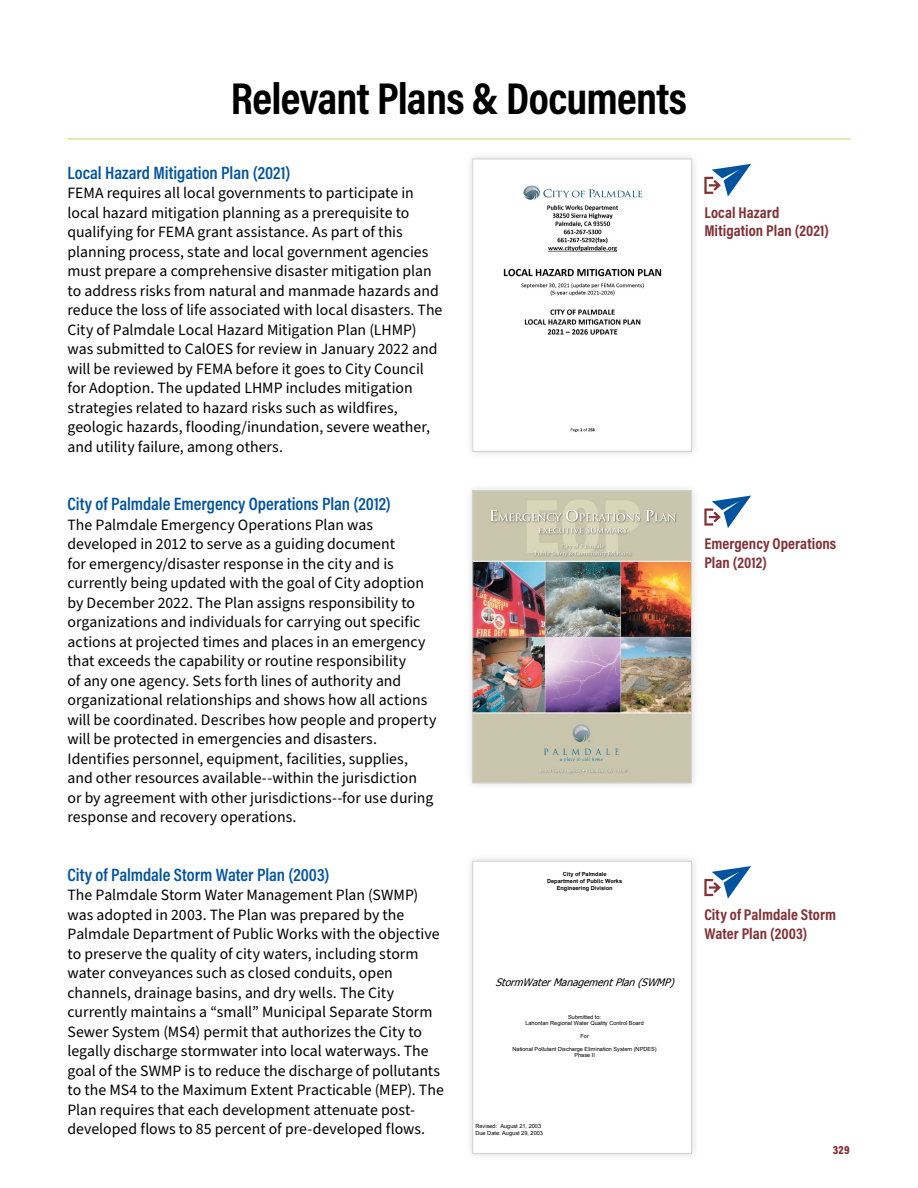
<style>
.page{position:relative;width:918px;height:1188px;background:#fff}
.page>*{position:absolute;margin:0;border:0;box-sizing:border-box;transform-origin:0 0}
.Header_1{font:700 45px "Acumin Pro Cond";letter-spacing:-.015em;color:#000}
.Body_Copy{font:600 18px "Acumin Pro Cond";letter-spacing:-.005em;color:#00539f}
.Header_3{font:600 18px "Acumin Pro Cond";letter-spacing:-.005em;color:#00539f}
.Body_Copy-2{font:15.75px/19.5px "Source Sans Pro";color:#000}
.Header_4{font:700 15.75px/18.9px "Acumin Pro Cond";letter-spacing:.005em;color:#823135}
.t1{font:900 12px "Acumin Pro Cond";color:#823135}
.t2{font:italic 10.35px "Tahoma";color:#000}
.t3{font:5.55px/6.4px "Arial";color:#000;text-align:center}
.t4{font:700 5.55px/7.1px "Arial";color:#000;text-align:center}
</style>
<div class="page">
<div style="left:465px;top:151px;width:234px;height:308px;background:#000;opacity:.15"></div>
<img style="left:475px;top:161px;width:215px;height:288px">
<div style="left:473px;top:159px;width:219px;height:292px;border:1px solid #d1d3d4"></div>
<div style="left:465px;top:483px;width:234px;height:308px;background:#000;opacity:.15"></div>
<img style="left:475px;top:492px;width:215px;height:289px">
<div style="left:473px;top:490px;width:219px;height:293px;border:1px solid #d1d3d4"></div>
<hr style="left:68px;top:138px;width:782px;height:2px;background:#d1db6e">
<svg style="left:704px;top:164px;width:47px;height:33px"></svg>
<svg style="left:704px;top:496px;width:47px;height:32px"></svg>
<svg style="left:704px;top:866px;width:47px;height:33px"></svg>
<div style="left:465px;top:853px;width:234px;height:308px;background:#000;opacity:.15"></div>
<div style="left:473px;top:861px;width:218px;height:292px;background:#fff"></div>
<div style="left:473px;top:861px;width:219px;height:293px;border:1px solid #d1d3d4"></div>
<p class="Header_1" style="left:231px;top:69px;width:458px">Relevant Plans &amp; Documents</p>
<p class="Header_3" style="left:68px;top:160px;width:224px">Local Hazard Mitigation Plan (2021)</p>
<p class="Body_Copy-2" style="left:68px;top:184px;width:376px">FEMA requires all local governments to participate in local hazard mitigation planning as a prerequisite to qualifying for FEMA grant assistance. As part of this planning process, state and local government agencies must prepare a comprehensive disaster mitigation plan to address risks from natural and manmade hazards and reduce the loss of life associated with local disasters. The City of Palmdale Local Hazard Mitigation Plan (LHMP) was submitted to CalOES for review in January 2022 and will be reviewed by FEMA before it goes to City Council for Adoption. The updated LHMP includes mitigation strategies related to hazard risks such as wildfires, geologic hazards, flooding/inundation, severe weather, and utility failure, among others.</p>
<p class="Body_Copy" style="left:68px;top:492px;width:325px">City of Palmdale Emergency Operations Plan (2012)</p>
<p class="Body_Copy-2" style="left:68px;top:515px;width:370px">The Palmdale Emergency Operations Plan was developed in 2012 to serve as a guiding document<br>for emergency/disaster response in the city and is currently being updated with the goal of City adoption by December 2022. The Plan assigns responsibility to organizations and individuals for carrying out specific actions at projected times and places in an emergency that exceeds the capability or routine responsibility<br>of any one agency. Sets forth lines of authority and organizational relationships and shows how all actions will be coordinated. Describes how people and property will be protected in emergencies and disasters.<br>Identifies personnel, equipment, facilities, supplies, and other resources available--within the jurisdiction<br>or by agreement with other jurisdictions--for use during response and recovery operations.</p>
<p class="Body_Copy" style="left:68px;top:862px;width:263px">City of Palmdale Storm Water Plan (2003)</p>
<p class="Body_Copy-2" style="left:68px;top:886px;width:378px">The Palmdale Storm Water Management Plan (SWMP) was adopted in 2003. The Plan was prepared by the Palmdale Department of Public Works with the objective to preserve the quality of city waters, including storm water conveyances such as closed conduits, open channels, drainage basins, and dry wells. The City currently maintains a “small” Municipal Separate Storm Sewer System (MS4) permit that authorizes the City to legally discharge stormwater into local waterways. The goal of the SWMP is to reduce the discharge of pollutants to the MS4 to the Maximum Extent Practicable (MEP). The Plan requires that each development attenuate post&shy;developed flows to 85 percent of pre-developed flows.</p>
<p class="Header_4" style="left:704px;top:202px;width:126px">Local Hazard<br>Mitigation Plan (2021)</p>
<p class="Header_4" style="left:704px;top:534px;width:133px">Emergency Operations<br>Plan (2012)</p>
<p class="t4" style="left:547px;top:871px;width:77px">City of Palmdale<br>Department of Public Works<br>Engineering Division</p>
<p class="t2" style="left:496px;top:975px;width:184px">StormWaterManagementPlan(SWMP)</p>
<p class="t3" style="left:525px;top:1013px;width:120px">Submitted to:<br>Lahontan Regional Water Quality Control Board</p>
<p class="t3" style="left:580px;top:1033px;width:10px">For</p>
<p class="t3" style="left:513px;top:1046px;width:146px">National Pollutant Discharge Elimination System (NPDES)<br>Phase II</p>
<p class="t3" style="left:475px;top:1123px;width:69px;text-align:left">Revised: August 21, 2003<br>Due Date: August 29, 2003</p>
<p class="Header_4" style="left:704px;top:904px;width:133px">City of Palmdale Storm<br>Water Plan (2003)</p>
<p class="t1" style="left:833px;top:1142px;width:18px">329</p>
</div>
